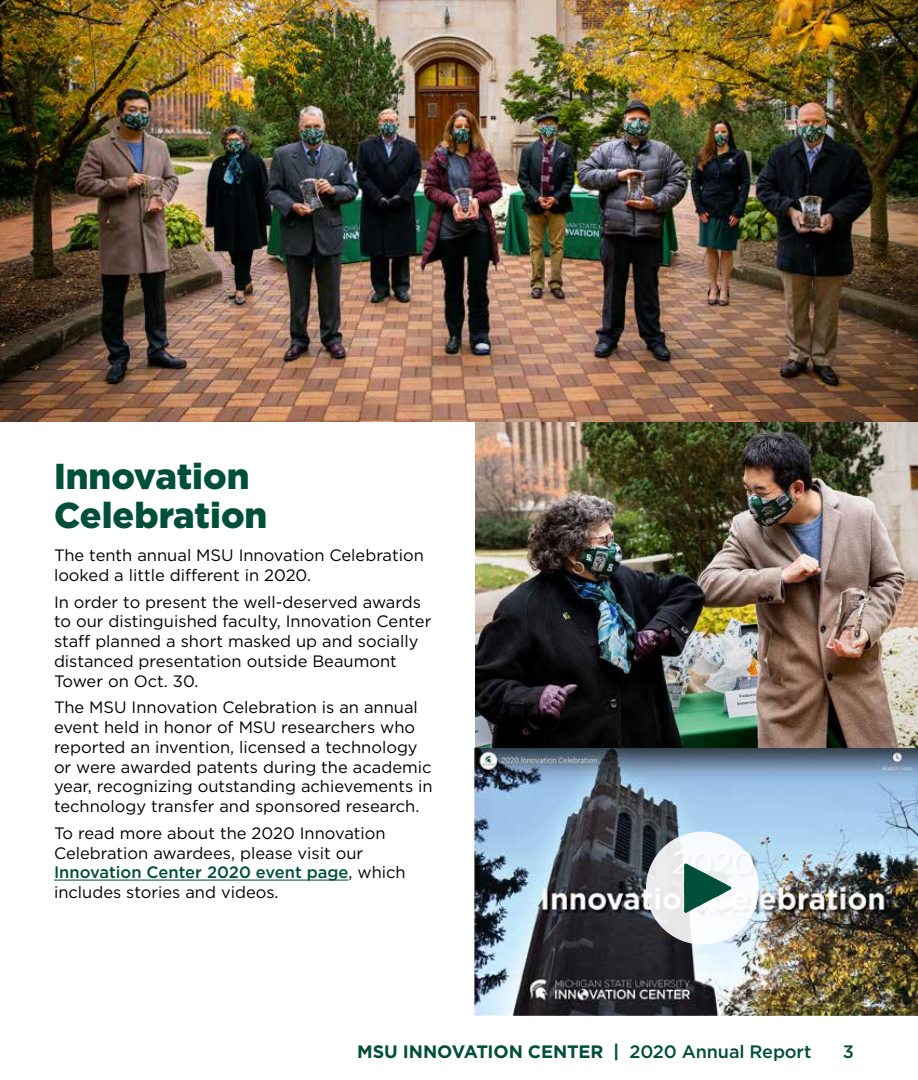
<style>
.page{position:relative;width:918px;height:1080px;background:#fff}
.page>*{position:absolute;margin:0;border:0;box-sizing:border-box;transform-origin:0 0}
.t1{font:900 36px/39px "Gotham";color:#004f39}
.t2{font:700 18px "Gotham";letter-spacing:-.01em;color:#004f39}
.t3{font:500 18px "Gotham";color:#004f39}
.t4{font:16.5px/19.8px "Gotham";color:#000}
.s1{font-weight:500;color:#004f39}
.s2{font-weight:500}
</style>
<div class="page">
<img style="left:476px;top:421px;width:442px;height:327px">
<hr style="left:54px;top:880px;width:295px;height:1px;background:#004f39">
<img style="left:0;top:0;width:918px;height:421px">
<img style="left:474px;top:748px;width:444px;height:267px">
<svg style="left:646px;top:832px;width:113px;height:113px"></svg>
<h1 class="t1" style="left:54px;top:456px;width:215px">Innovation<br>Celebration</h1>
<p class="t4" style="left:54px;top:545px;width:371px">The tenth annual MSU Innovation Celebration looked a little different in 2020.</p>
<p class="t4" style="left:54px;top:591px;width:379px">In order to present the well-deserved awards to our distinguished faculty, Innovation Center staff planned a short masked up and socially distanced presentation outside Beaumont Tower on Oct. 30.</p>
<p class="t4" style="left:54px;top:697px;width:380px">The MSU Innovation Celebration is an annual event held in honor of MSU researchers who reported an invention, licensed a technology or were awarded patents during the academic year, recognizing outstanding achievements in technology transfer and sponsored research.</p>
<p class="t4" style="left:54px;top:823px;width:353px">To read more about the 2020 Innovation Celebration awardees, please visit our <span class="s1">Innovation Center 2020 event page</span>, which includes stories and videos.</p>
<p class="t2" style="left:357px;top:1039px;width:456px">MSU INNOVATION CENTER | <span class="s2">2020 Annual Report</span></p>
<p class="t3" style="left:843px;top:1040px;width:13px">3</p>
</div>
